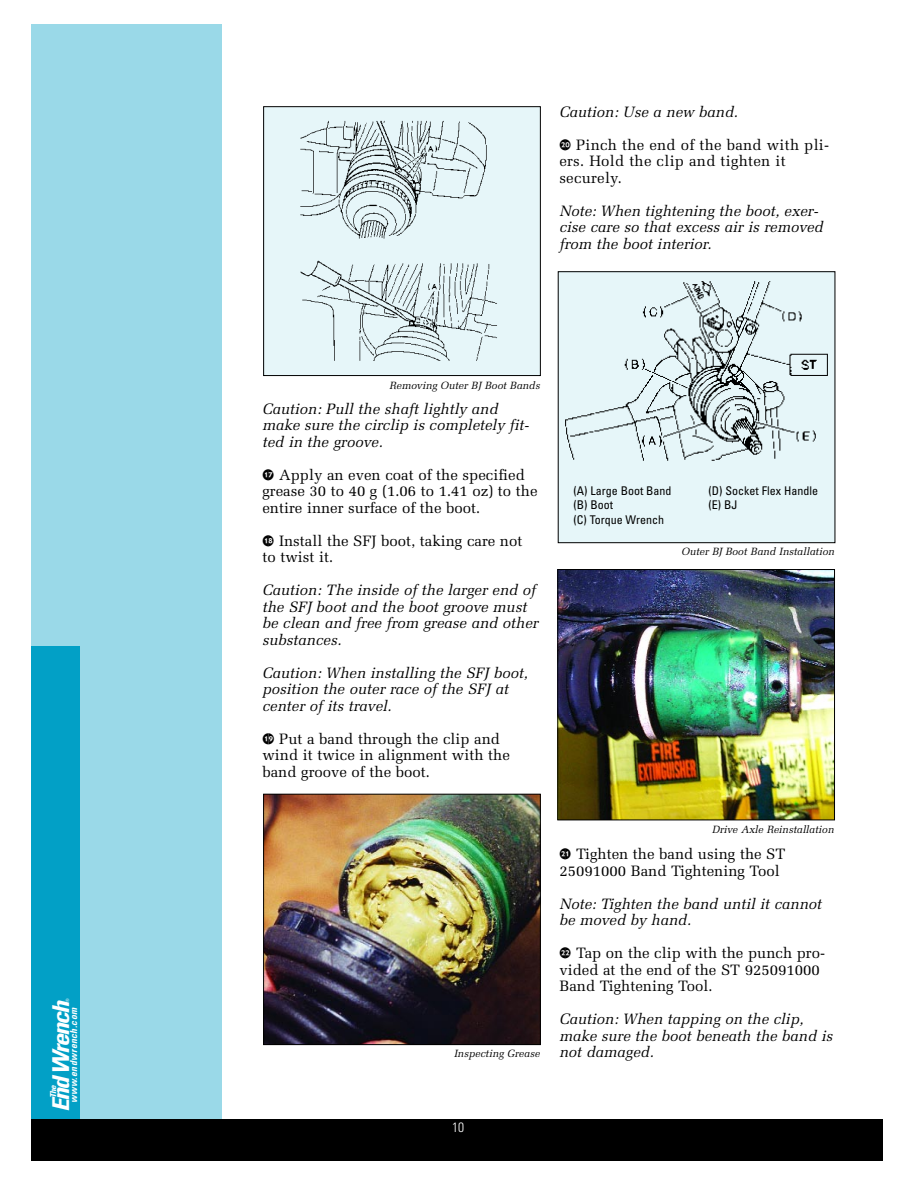
<style>
.page{position:relative;width:918px;height:1188px;background:#fff}
.page>*{position:absolute;margin:0;border:0;box-sizing:border-box;transform-origin:0 0}
.t1{font:italic 700 condensed 23.25px "Univers";color:#fff;scale:1.1 1}
.t2{font:italic 15px/16.5px "Melior";color:#000}
.t3{font:15px/16.5px "Melior";color:#000}
.t4{font:300 condensed 13.5px "Univers";color:#fff}
.t5{font:condensed 12px/14.4px "Univers";color:#000}
.t6{font:italic 10.5px "Melior";color:#000}
.t7{font:italic 700 condensed 9.75px "Univers";color:#fff}
.t8{font:italic 700 condensed 8.25px "Univers";color:#fff;scale:1.1 1}
.t9{font:condensed 4.5px "Univers";color:#fff}
.s1{font-family:"Cirkel Nummer Sans Fyllda"}
</style>
<div class="page">
<div style="left:32px;top:24px;width:190px;height:1108px;background:#9ad9e8"></div>
<div style="left:32px;top:646px;width:48px;height:486px;background:#02a0c6"></div>
<div style="left:32px;top:1119px;width:852px;height:42px;background:#000"></div>
<div style="left:264px;top:107px;width:276px;height:269px;background:#e6f6f9"></div>
<img style="left:300px;top:120px;width:197px;height:241px">
<div style="left:263px;top:106px;width:278px;height:270px;border:1px solid #000"></div>
<img style="left:559px;top:571px;width:274px;height:247px">
<div style="left:557px;top:569px;width:278px;height:251px;border:1px solid #000"></div>
<div style="left:558px;top:272px;width:277px;height:271px;background:#e6f6f9"></div>
<img style="left:565px;top:281px;width:263px;height:180px">
<div style="left:558px;top:271px;width:277px;height:272px;border:1px solid #000"></div>
<img style="left:265px;top:796px;width:274px;height:247px">
<div style="left:263px;top:794px;width:278px;height:251px;border:1px solid #000"></div>
<p class="t9" style="left:66px;top:1002px;width:5px;rotate:-90deg">®</p>
<h1 class="t1" style="left:53px;top:1112px;width:103px;rotate:-90deg">End Wrench</h1>
<p class="t7" style="left:70px;top:1103px;width:99px;rotate:-90deg">www.endwrench.com</p>
<p class="t8" style="left:50px;top:1098px;width:15px;rotate:-90deg">The</p>
<p class="t2" style="left:559px;top:105px;width:180px">Caution: Use a new band.</p>
<p class="t3" style="left:559px;top:138px;width:271px"><span class="s1">"≈</span> Pinch the end of the band with pli&shy;ers. Hold the clip and tighten it securely.</p>
<p class="t2" style="left:559px;top:204px;width:266px">Note: When tightening the boot, exer&shy;cise care so that excess air is removed from the boot interior.</p>
<p class="t6" style="left:390px;top:381px;width:152px">Removing Outer BJ Boot Bands</p>
<p class="t2" style="left:262px;top:402px;width:268px">Caution: Pull the shaft lightly and make sure the circlip is completely fit&shy;ted in the groove.</p>
<p class="t3" style="left:262px;top:468px;width:277px"><span class="s1">!|</span> Apply an even coat of the specified grease 30 to 40 g (1.06 to 1.41 oz) to the entire inner surface of the boot.</p>
<p class="t3" style="left:262px;top:534px;width:262px"><span class="s1">![</span> Install the SFJ boot, taking care not to twist it.</p>
<p class="t2" style="left:262px;top:583px;width:278px">Caution: The inside of the larger end of the SFJ boot and the boot groove must be clean and free from grease and other substances.</p>
<p class="t2" style="left:262px;top:666px;width:267px">Caution: When installing the SFJ boot, position the outer race of the SFJ at center of its travel.</p>
<p class="t3" style="left:262px;top:732px;width:249px"><span class="s1">!]</span> Put a band through the clip and wind it twice in alignment with the band groove of the boot.</p>
<p class="t6" style="left:454px;top:1050px;width:87px">Inspecting Grease</p>
<p class="t5" style="left:574px;top:485px;width:100px">(A) Large Boot Band (B) Boot<br>(C) Torque Wrench</p>
<p class="t5" style="left:709px;top:485px;width:111px">(D) Socket Flex Handle (E) BJ</p>
<p class="t6" style="left:681px;top:548px;width:155px">Outer BJ Boot Band Installation</p>
<p class="t6" style="left:712px;top:825px;width:123px">Drive Axle Reinstallation</p>
<p class="t3" style="left:559px;top:847px;width:228px"><span class="s1">"©</span> Tighten the band using the ST<br>25091000 Band Tightening Tool</p>
<p class="t2" style="left:559px;top:897px;width:264px">Note: Tighten the band until it cannot be moved by hand.</p>
<p class="t3" style="left:559px;top:946px;width:267px"><span class="s1">"™</span> Tap on the clip with the punch pro&shy;vided at the end of the ST 925091000<br>Band Tightening Tool.</p>
<p class="t2" style="left:559px;top:1012px;width:275px">Caution: When tapping on the clip, make sure the boot beneath the band is not damaged.</p>
<p class="t4" style="left:452px;top:1123px;width:13px">10</p>
</div>
